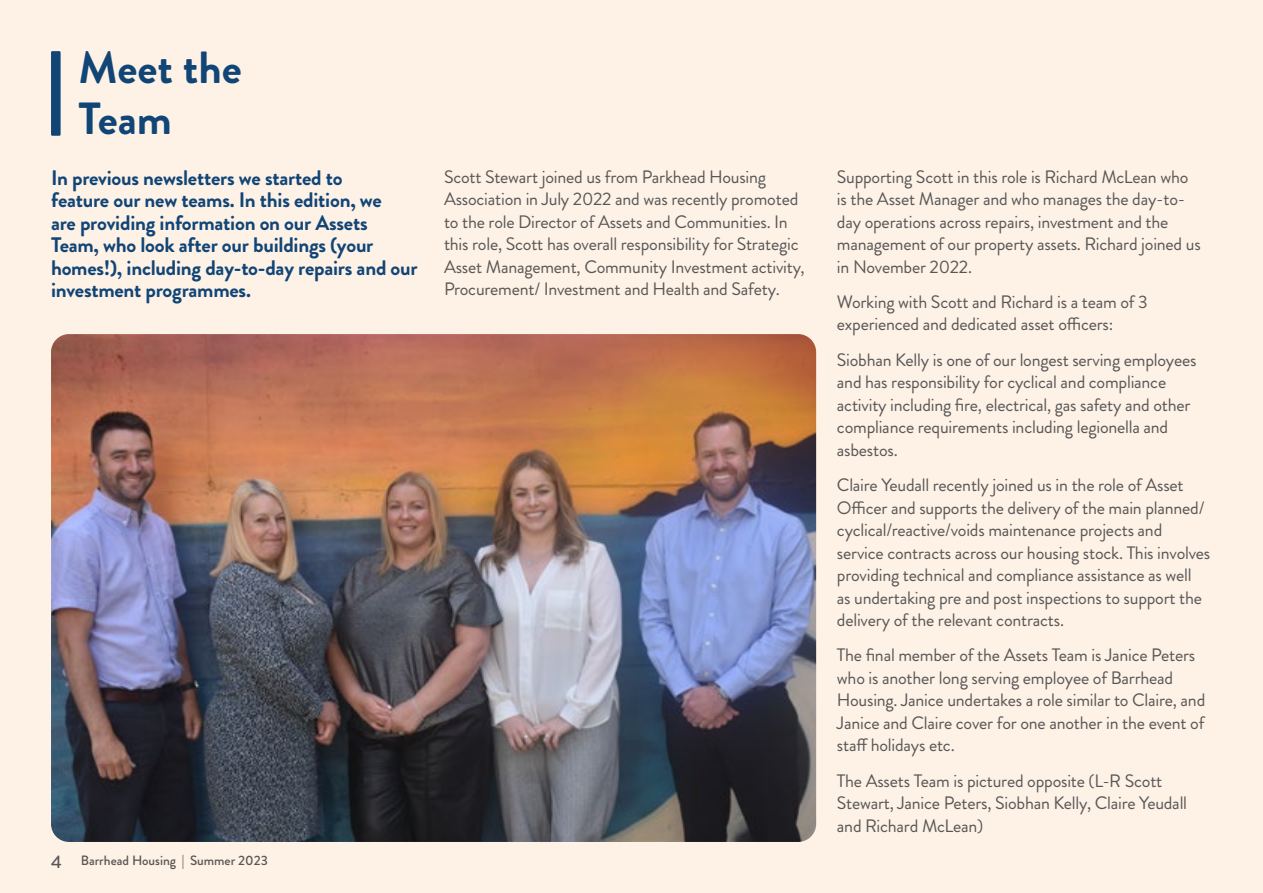
<style>
.page{position:relative;width:1263px;height:893px;background:#fef1e6}
.page>*{position:absolute;margin:0;border:0;box-sizing:border-box;transform-origin:0 0}
.t1{font:700 45px/51px "Brandon Grotesque";color:#104576}
.t2{font:700 21px/22.5px "Brandon Grotesque";letter-spacing:-.01em;color:#104576}
.t3{font:18px/22.5px "Brandon Grotesque";letter-spacing:-.01em;color:#575756}
.t4{font:500 13.5px "Brandon Grotesque";color:#575756}
.s1{font-size:18px}
</style>
<div class="page">
<img style="left:51px;top:334px;width:765px;height:508px">
<div style="left:51px;top:51px;width:10px;height:85px;background:#104576"></div>
<h1 class="t1" style="left:79px;top:43px;width:165px">Meet the<br>Team</h1>
<p class="t2" style="left:51px;top:167px;width:368px">In previous newsletters we started to<br>feature our new teams. In this edition, we<br>are providing information on our Assets Team, who look after our buildings (your homes!), including day-to-day repairs and our investment programmes.</p>
<p class="t3" style="left:444px;top:166px;width:362px">Scott Stewart joined us from Parkhead Housing Association in July 2022 and was recently promoted to the role Director of Assets and Communities. In this role, Scott has overall responsibility for Strategic Asset Management, Community Investment activity, Procurement/ Investment and Health and Safety.</p>
<p class="t3" style="left:837px;top:166px;width:365px">Supporting Scott in this role is Richard McLean who is the Asset Manager and who manages the day-to&shy;day operations across repairs, investment and the management of our property assets. Richard joined us in November 2022.</p>
<p class="t3" style="left:837px;top:291px;width:312px">Working with Scott and Richard is a team of 3 experienced and dedicated asset officers:</p>
<p class="t3" style="left:837px;top:349px;width:361px">Siobhan Kelly is one of our longest serving employees and has responsibility for cyclical and compliance activity including fire, electrical, gas safety and other compliance requirements including legionella and asbestos.</p>
<p class="t3" style="left:837px;top:474px;width:375px">Claire Yeudall recently joined us in the role of Asset Officer and supports the delivery of the main planned/ cyclical/reactive/voids maintenance projects and service contracts across our housing stock. This involves providing technical and compliance assistance as well<br>as undertaking pre and post inspections to support the delivery of the relevant contracts.</p>
<p class="t3" style="left:837px;top:644px;width:370px">The final member of the Assets Team is Janice Peters who is another long serving employee of Barrhead Housing. Janice undertakes a role similar to Claire, and Janice and Claire cover for one another in the event of staff holidays etc.</p>
<p class="t3" style="left:837px;top:769px;width:352px">The Assets Team is pictured opposite (L-R Scott<br>Stewart, Janice Peters, Siobhan Kelly, Claire Yeudall and Richard McLean)</p>
<p class="t4" style="left:51px;top:851px;width:218px"><span class="s1">4</span> Barrhead Housing | Summer 2023</p>
</div>
